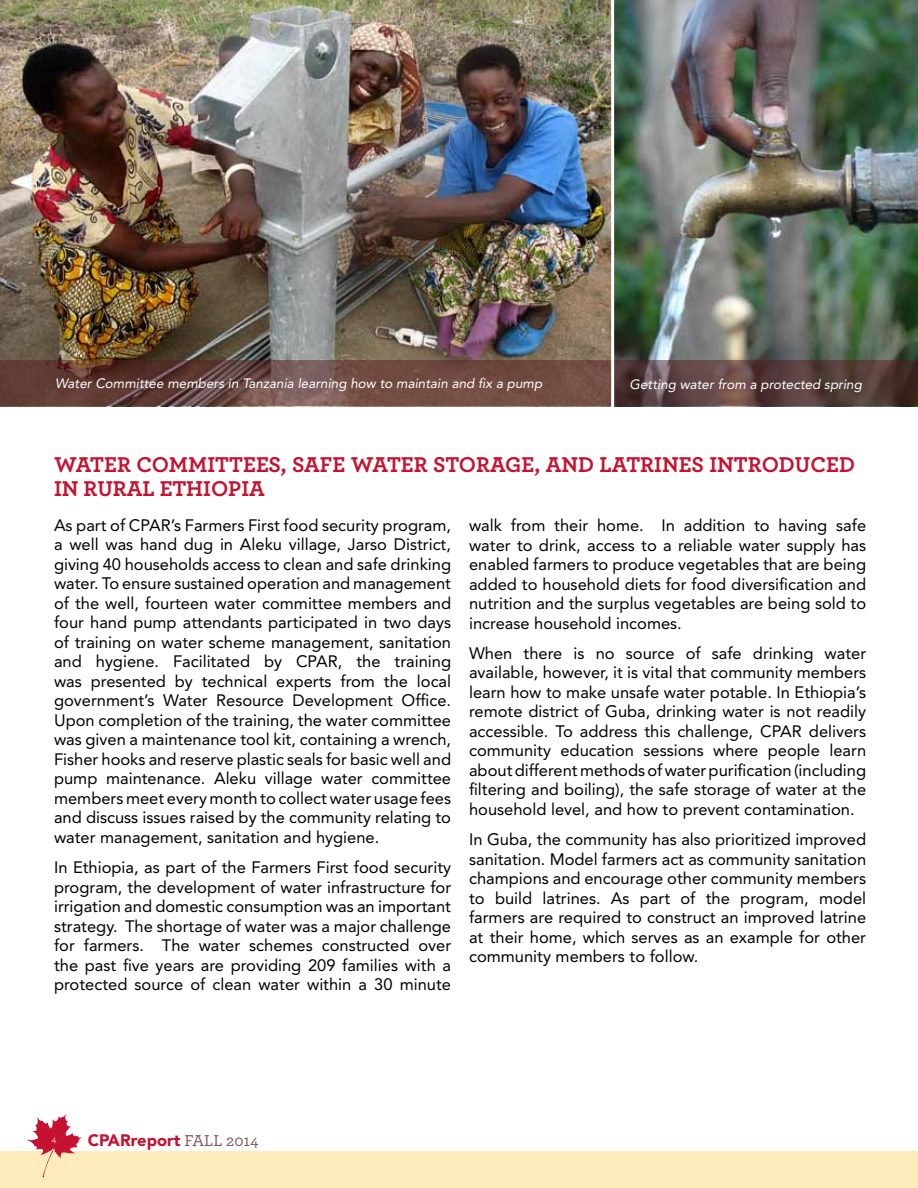
<style>
.page{position:relative;width:918px;height:1188px;background:#fff}
.page>*{position:absolute;margin:0;border:0;box-sizing:border-box;transform-origin:0 0}
.t1{font:700 22.5px/24px "Archer";color:#c41230}
.t2{font:16.5px/19.5px "Avenir";color:#000;text-align:justify}
.t3{font:900 16.5px "Avenir";color:#c41230}
.t4{font:italic 13.5px "Avenir";color:#fff}
.t5{font:500 9px "Archer";color:#fff2d4}
.s1{font-family:"Archer";font-weight:500;color:#815557}
</style>
<div class="page">
<div style="left:0;top:1151px;width:918px;height:37px;background:#ffecbc"></div>
<svg style="left:27px;top:1114px;width:55px;height:63px"></svg>
<img style="left:614px;top:0;width:304px;height:361px">
<img style="left:0;top:0;width:611px;height:361px">
<svg style="left:0;top:361px;width:918px;height:45px;background:#65453f"></svg>
<hr style="left:611px;top:0;width:3px;height:408px;background:#fff">
<p class="t4" style="left:55px;top:375px;width:489px">Water Committee members in Tanzania learning how to maintain and fix a pump</p>
<p class="t4" style="left:630px;top:377px;width:234px">Getting water from a protected spring</p>
<h1 class="t1" style="left:54px;top:451px;width:803px">WATER COMMITTEES, SAFE WATER STORAGE, AND LATRINES INTRODUCED<br>IN RURAL ETHIOPIA</h1>
<p class="t2" style="left:54px;top:516px;width:399px">As part of CPAR’s Farmers First food security program, a well was hand dug in Aleku village, Jarso District, giving 40 households access to clean and safe drinking water. To ensure sustained operation and management of the well, fourteen water committee members and four hand pump attendants participated in two days of training on water scheme management, sanitation and hygiene. Facilitated by CPAR, the training was presented by technical experts from the local government’s Water Resource Development Office.<br>Upon completion of the training, the water committee was given a maintenance tool kit, containing a wrench, Fisher hooks and reserve plastic seals for basic well and pump maintenance. Aleku village water committee members meet every month to collect water usage fees and discuss issues raised by the community relating to water management, sanitation and hygiene.</p>
<p class="t2" style="left:54px;top:858px;width:399px">In Ethiopia, as part of the Farmers First food security program, the development of water infrastructure for irrigation and domestic consumption was an important strategy. The shortage of water was a major challenge for farmers. The water schemes constructed over the past five years are providing 209 families with a protected source of clean water within a 30 minute</p>
<p class="t2" style="left:469px;top:516px;width:399px">walk from their home. In addition to having safe water to drink, access to a reliable water supply has enabled farmers to produce vegetables that are being added to household diets for food diversification and nutrition and the surplus vegetables are being sold to increase household incomes.</p>
<p class="t2" style="left:469px;top:643px;width:399px">When there is no source of safe drinking water available, however, it is vital that community members learn how to make unsafe water potable. In Ethiopia’s remote district of Guba, drinking water is not readily accessible. To address this challenge, CPAR delivers community education sessions where people learn about different methods of water purification (including filtering and boiling), the safe storage of water at the household level, and how to prevent contamination.</p>
<p class="t2" style="left:469px;top:830px;width:399px">In Guba, the community has also prioritized improved sanitation. Model farmers act as community sanitation champions and encourage other community members to build latrines. As part of the program, model farmers are required to construct an improved latrine at their home, which serves as an example for other community members to follow.</p>
<p class="t5" style="left:52px;top:1132px;width:6px">4</p>
<p class="t3" style="left:88px;top:1130px;width:173px">CPARreport <span class="s1">FALL 2014</span></p>
</div>
